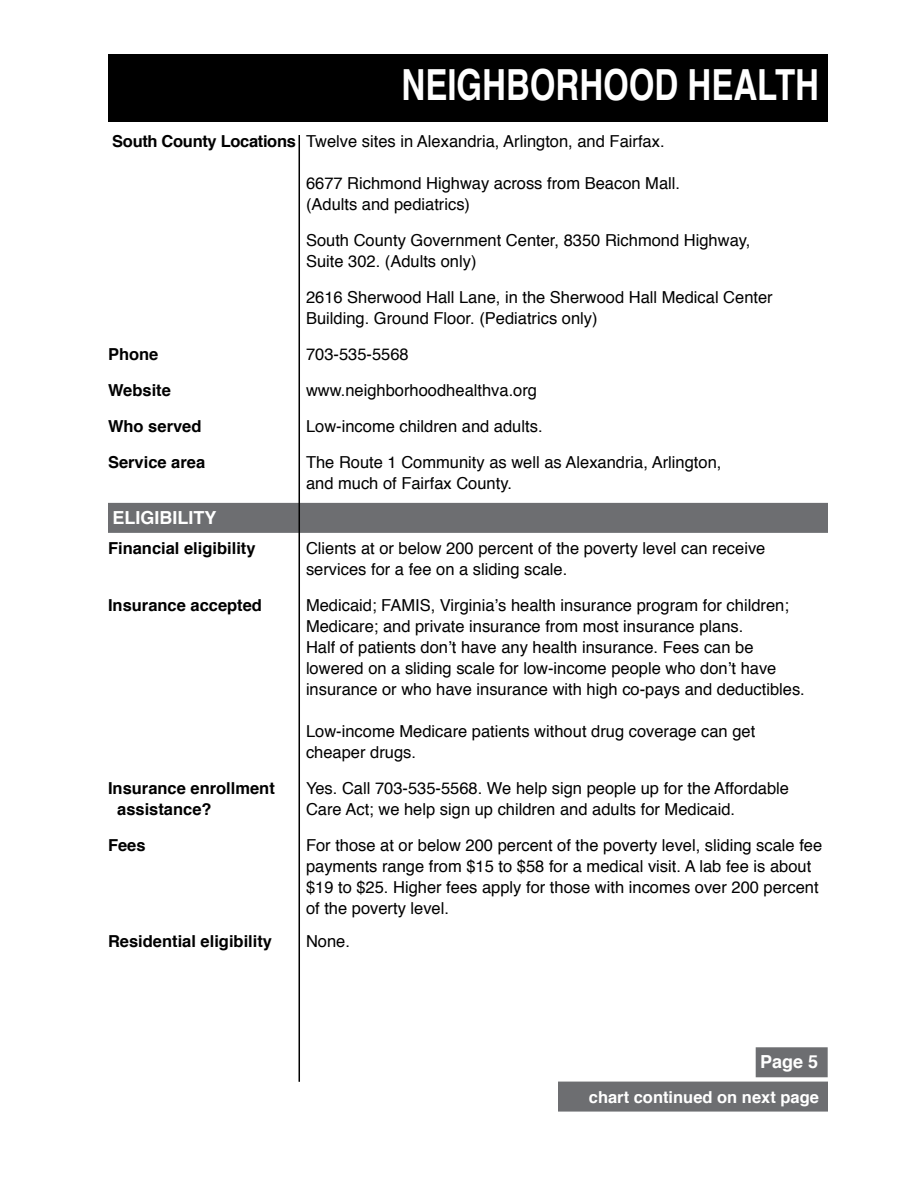
<style>
.page{position:relative;width:918px;height:1188px;background:#fff}
.page>*{position:absolute;margin:0;border:0;box-sizing:border-box;transform-origin:0 0}
.t1{font:700 42.9px "Helvetica";color:#fff;scale:.77 1}
.t2{font:700 18px "Helvetica";color:#fff}
.t3{font:16.5px/21px "Helvetica";color:#000}
.t4{font:700 16.5px "Helvetica";color:#000}
.t5{font:700 16.5px "Helvetica";color:#fff}
.s1{font-weight:700}
</style>
<div class="page">
<div style="left:108px;top:503px;width:720px;height:30px;background:#6d6e71"></div>
<div style="left:108px;top:54px;width:720px;height:68px;background:#000"></div>
<div style="left:558px;top:1082px;width:270px;height:30px;background:#6d6e71"></div>
<hr style="left:299px;top:135px;width:1px;height:947px;background:#000">
<div style="left:756px;top:1047px;width:72px;height:30px;background:#6d6e71"></div>
<h1 class="t1" style="left:402px;top:50px;width:544px">NEIGHBORHOOD HEALTH</h1>
<p class="t3" style="left:112px;top:132px;width:554px"><span class="s1">South County Locations</span> Twelve sites in Alexandria, Arlington, and Fairfax.</p>
<p class="t3" style="left:306px;top:174px;width:376px">6677 Richmond Highway across from Beacon Mall. (Adults and pediatrics)</p>
<p class="t3" style="left:306px;top:231px;width:446px">South County Government Center, 8350 Richmond Highway,<br>Suite 302. (Adults only)</p>
<p class="t3" style="left:306px;top:288px;width:468px">2616 Sherwood Hall Lane, in the Sherwood Hall Medical Center<br>Building. Ground Floor. (Pediatrics only)</p>
<p class="t4" style="left:108px;top:341px;width:52px">Phone</p>
<p class="t3" style="left:306px;top:345px;width:104px">703-535-5568</p>
<p class="t4" style="left:108px;top:377px;width:64px">Website</p>
<p class="t3" style="left:306px;top:381px;width:233px">www.neighborhoodhealthva.org</p>
<p class="t4" style="left:108px;top:413px;width:95px">Who served</p>
<p class="t3" style="left:306px;top:417px;width:238px">Low-income children and adults.</p>
<p class="t4" style="left:108px;top:449px;width:99px">Service area</p>
<p class="t3" style="left:306px;top:453px;width:417px">The Route 1 Community as well as Alexandria, Arlington, and much of Fairfax County.</p>
<p class="t2" style="left:112px;top:503px;width:106px">ELIGIBILITY</p>
<p class="t4" style="left:108px;top:535px;width:149px">Financial eligibility</p>
<p class="t3" style="left:306px;top:538px;width:461px">Clients at or below 200 percent of the poverty level can receive services for a fee on a sliding scale.</p>
<p class="t4" style="left:108px;top:592px;width:156px">Insurance accepted</p>
<p class="t3" style="left:306px;top:595px;width:500px">Medicaid; FAMIS, Virginia’s health insurance program for children; Medicare; and private insurance from most insurance plans.<br>Half of patients don’t have any health insurance. Fees can be lowered on a sliding scale for low-income people who don’t have insurance or who have insurance with high co-pays and deductibles.</p>
<p class="t3" style="left:306px;top:721px;width:451px">Low-income Medicare patients without drug coverage can get cheaper drugs.</p>
<p class="t4" style="left:108px;top:775px;width:168px">Insurance enrollment</p>
<p class="t3" style="left:306px;top:778px;width:485px">Yes. Call 703-535-5568. We help sign people up for the Affordable</p>
<p class="t4" style="left:117px;top:796px;width:96px">assistance?</p>
<p class="t3" style="left:306px;top:799px;width:431px">Care Act; we help sign up children and adults for Medicaid.</p>
<p class="t4" style="left:108px;top:832px;width:39px">Fees</p>
<p class="t3" style="left:306px;top:835px;width:518px">For those at or below 200 percent of the poverty level, sliding scale fee payments range from $15 to $58 for a medical visit. A lab fee is about $19 to $25. Higher fees apply for those with incomes over 200 percent of the poverty level.</p>
<p class="t4" style="left:108px;top:928px;width:166px">Residential eligibility</p>
<p class="t3" style="left:306px;top:931px;width:46px">None.</p>
<p class="t2" style="left:760px;top:1047px;width:60px">Page 5</p>
<p class="t5" style="left:589px;top:1083px;width:232px">chart continued on next page</p>
</div>
